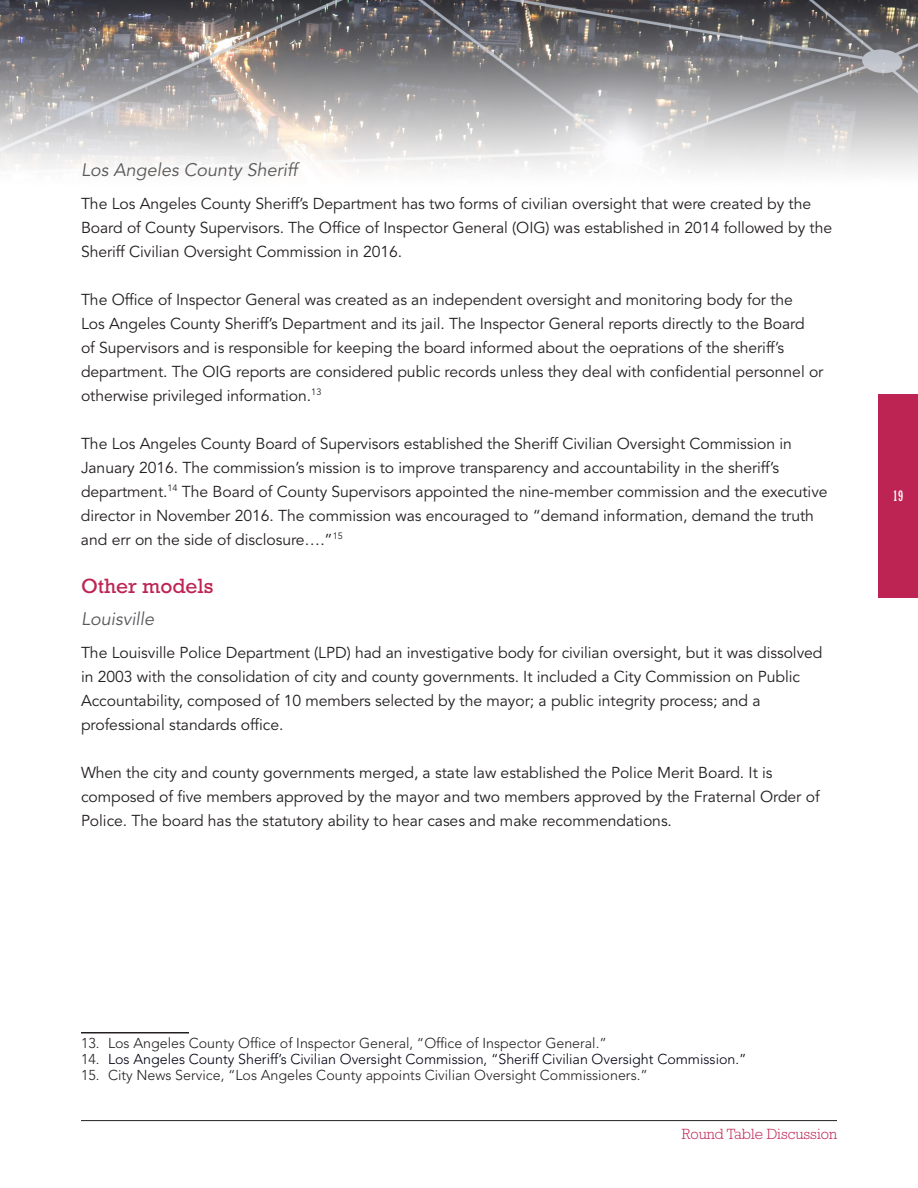
<style>
.page{position:relative;width:918px;height:1188px;background:#fff}
.page>*{position:absolute;margin:0;border:0;box-sizing:border-box;transform-origin:0 0}
.t1{font:21px "Rockwell Std";color:#bd2453}
.t2{font:italic 18px "Avenir LT Std";color:#57585a}
.t3{font:15.75px/24px "Avenir LT Std";letter-spacing:-.005em;color:#231f20}
.t4{font:300 15px "Rockwell Std";color:#bd2453}
.t5{font:300 14.25px "Avenir LT Std";color:#231f20}
.t6{font:300 14.25px "Avenir LT Std";color:#000012}
.t7{font:condensed 14.25px "Rockwell Std";color:#fff}
.s1{color:#231f20}
</style>
<div class="page">
<img style="left:0;top:0;width:918px;height:172px">
<div style="left:878px;top:395px;width:40px;height:203px;background:#bd2453"></div>
<hr style="left:81px;top:1032px;width:108px;height:1px;background:#231f20">
<hr style="left:81px;top:1120px;width:756px;height:1px;background:#231f20">
<p class="t2" style="left:81px;top:159px;width:218px">Los Angeles County Sheriff</p>
<p class="t3" style="left:81px;top:192px;width:753px">The Los Angeles County Sheriff’s Department has two forms of civilian oversight that were created by the<br>Board of County Supervisors. The Office of Inspector General (OIG) was established in 2014 followed by the<br>Sheriff Civilian Oversight Commission in 2016.</p>
<p class="t3" style="left:81px;top:288px;width:744px">The Office of Inspector General was created as an independent oversight and monitoring body for the<br>Los Angeles County Sheriff’s Department and its jail. The Inspector General reports directly to the Board<br>of Supervisors and is responsible for keeping the board informed about the oeprations of the sheriff’s department. The OIG reports are considered public records unless they deal with confidential personnel or otherwise privileged information.<sup>13</sup></p>
<p class="t3" style="left:81px;top:432px;width:748px">The Los Angeles County Board of Supervisors established the Sheriff Civilian Oversight Commission in January 2016. The commission’s mission is to improve transparency and accountability in the sheriff’s department.<sup>14</sup> The Board of County Supervisors appointed the nine-member commission and the executive director in November 2016. The commission was encouraged to “demand information, demand the truth and err on the side of disclosure….”<sup>15</sup></p>
<h1 class="t1" style="left:81px;top:574px;width:134px">Other models</h1>
<p class="t2" style="left:81px;top:609px;width:75px">Louisville</p>
<p class="t3" style="left:81px;top:641px;width:743px">The Louisville Police Department (LPD) had an investigative body for civilian oversight, but it was dissolved in 2003 with the consolidation of city and county governments. It included a City Commission on Public Accountability, composed of 10 members selected by the mayor; a public integrity process; and a professional standards office.</p>
<p class="t3" style="left:81px;top:761px;width:740px">When the city and county governments merged, a state law established the Police Merit Board. It is composed of five members approved by the mayor and two members approved by the Fraternal Order of<br>Police. The board has the statutory ability to hear cases and make recommendations.</p>
<p class="t7" style="left:893px;top:488px;width:12px">19</p>
<p class="t5" style="left:81px;top:1035px;width:527px">13. Los Angeles County Office of Inspector General, “Office of Inspector General. ”</p>
<p class="t6" style="left:81px;top:1051px;width:667px"><span class="s1">14.</span> Los Angeles County Sheriff’s Civilian Oversight Commission, “Sheriff Civilian Oversight Commission. ”</p>
<p class="t5" style="left:81px;top:1067px;width:568px">15. City News Service, “Los Angeles County appoints Civilian Oversight Commissioners. ”</p>
<p class="t4" style="left:682px;top:1126px;width:157px">Round Table Discussion</p>
</div>
